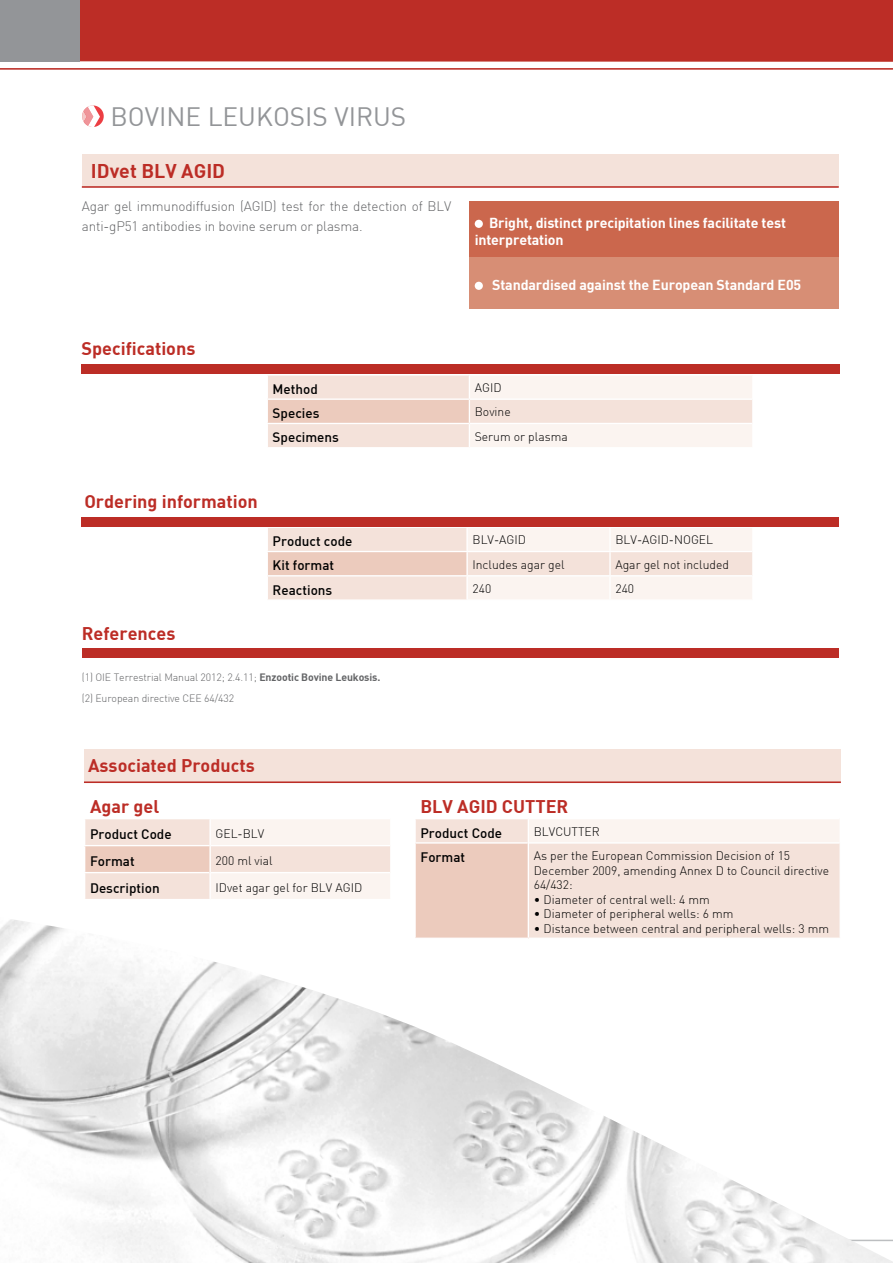
<style>
.page{position:relative;width:893px;height:1263px;background:#fff}
.page>*{position:absolute;margin:0;border:0;box-sizing:border-box;transform-origin:0 0}
.t1{font:26.1px "DIN";color:#939598}
.t2{font:700 19.5px "DIN";color:#bc2d26}
.t3{font:700 18px "DIN";color:#bc2d26}
.t4{font:700 14.25px/16.8px "DIN";letter-spacing:-.01em;color:#fff}
.t5{font:500 13.5px "DIN";color:#000}
.t6{font:300 13.5px/19.5px "DIN";letter-spacing:-.01em;color:#636466}
.t7{font:300 12.15px/14.5px "DIN";color:#000}
.t8{font:300 10.5px/21.6px "DIN";letter-spacing:-.01em;color:#636466}
.s1{font-weight:700}
</style>
<div class="page">
<div style="left:69px;top:0;width:824px;height:62px;background:#bc2d26"></div>
<hr style="left:0;top:68px;width:893px;height:2px;background:#bc2d26">
<div style="left:0;top:0;width:80px;height:61px;background:#939598"></div>
<svg style="left:267px;top:528px;width:485px;height:71px"></svg>
<hr style="left:267px;top:575px;width:200px;height:1px;background:#fff">
<hr style="left:466px;top:528px;width:2px;height:23px;background:#fff">
<hr style="left:609px;top:528px;width:2px;height:23px;background:#fff">
<hr style="left:467px;top:551px;width:143px;height:1px;background:#fff">
<hr style="left:610px;top:551px;width:142px;height:1px;background:#fff">
<hr style="left:466px;top:576px;width:2px;height:23px;background:#fff">
<hr style="left:467px;top:575px;width:143px;height:1px;background:#fff">
<hr style="left:610px;top:575px;width:142px;height:1px;background:#fff">
<hr style="left:609px;top:576px;width:2px;height:23px;background:#fff">
<div style="left:82px;top:154px;width:757px;height:33px;background:#f4e2da"></div>
<hr style="left:82px;top:186px;width:757px;height:2px;background:#bc2d26">
<svg style="left:82px;top:105px;width:22px;height:22px"></svg>
<svg style="left:82px;top:105px;width:18px;height:22px"></svg>
<svg style="left:267px;top:375px;width:485px;height:72px"></svg>
<div style="left:81px;top:365px;width:759px;height:9px;background:#bc2d26"></div>
<div style="left:81px;top:517px;width:758px;height:9px;background:#bc2d26"></div>
<div style="left:82px;top:648px;width:757px;height:10px;background:#bc2d26"></div>
<div style="left:469px;top:201px;width:370px;height:56px;background:#cb674d"></div>
<div style="left:469px;top:257px;width:370px;height:51px;background:#d78e75"></div>
<div style="left:475px;top:220px;width:8px;height:8px;background:#fff;border-radius:50%"></div>
<div style="left:475px;top:282px;width:8px;height:8px;background:#fff;border-radius:50%"></div>
<img style="left:0;top:919px;width:893px;height:344px">
<div style="left:84px;top:749px;width:757px;height:33px;background:#f4e2da"></div>
<hr style="left:84px;top:781px;width:757px;height:2px;background:#bc2d26">
<div style="left:416px;top:819px;width:423px;height:119px;background:#f4e2da"></div>
<div style="left:528px;top:819px;width:312px;height:24px;background:#fbf4f0"></div>
<div style="left:415px;top:843px;width:113px;height:95px;background:#eccbbd"></div>
<hr style="left:414px;top:842px;width:114px;height:2px;background:#fff">
<hr style="left:529px;top:842px;width:310px;height:2px;background:#fff">
<hr style="left:414px;top:938px;width:114px;height:1px;background:#fff">
<hr style="left:528px;top:938px;width:313px;height:1px;background:#fff">
<hr style="left:414px;top:844px;width:2px;height:94px;background:#fff">
<hr style="left:528px;top:843px;width:1px;height:95px;background:#fff">
<hr style="left:839px;top:843px;width:2px;height:95px;background:#fff">
<svg style="left:528px;top:819px;width:1px;height:24px"></svg>
<hr style="left:839px;top:819px;width:2px;height:24px;background:#fff">
<svg style="left:84px;top:819px;width:306px;height:80px"></svg>
<h1 class="t1" style="left:111px;top:100px;width:297px">BOVINE LEUKOSIS VIRUS</h1>
<h2 class="t2" style="left:91px;top:158px;width:136px">IDvet BLV AGID</h2>
<p class="t6" style="left:82px;top:196px;width:371px">Agar gel immunodiffusion (AGID) test for the detection of BLV anti-gP51 antibodies in bovine serum or plasma.</p>
<h3 class="t3" style="left:81px;top:337px;width:115px">Specifications</h3>
<p class="t4" style="left:475px;top:214px;width:313px;text-indent:14px">Bright, distinct precipitation lines facilitate test interpretation</p>
<p class="t4" style="left:492px;top:276px;width:311px">Standardised against the European Standard E05</p>
<p class="t5" style="left:273px;top:380px;width:47px">Method</p>
<p class="t7" style="left:475px;top:380px;width:28px">AGID</p>
<p class="t5" style="left:273px;top:405px;width:48px">Species</p>
<p class="t7" style="left:475px;top:404px;width:37px">Bovine</p>
<p class="t5" style="left:273px;top:429px;width:68px">Specimens</p>
<p class="t7" style="left:475px;top:429px;width:94px">Serum or plasma</p>
<h3 class="t3" style="left:84px;top:490px;width:175px">Ordering information</h3>
<p class="t5" style="left:273px;top:533px;width:81px">Product code</p>
<p class="t7" style="left:472px;top:532px;width:55px">BLV-AGID</p>
<p class="t7" style="left:615px;top:532px;width:99px">BLV-AGID-NOGEL</p>
<p class="t5" style="left:273px;top:557px;width:63px">Kit format</p>
<p class="t7" style="left:472px;top:557px;width:94px">Includes agar gel</p>
<p class="t7" style="left:615px;top:557px;width:115px">Agar gel not included</p>
<p class="t5" style="left:273px;top:581px;width:61px">Reactions</p>
<p class="t7" style="left:472px;top:581px;width:20px">240</p>
<p class="t7" style="left:615px;top:581px;width:20px">240</p>
<h3 class="t3" style="left:82px;top:621px;width:95px">References</h3>
<p class="t8" style="left:82px;top:666px;width:300px">(1) OIE Terrestrial Manual 2012; 2.4.11; <span class="s1">Enzootic Bovine Leukosis. </span>(2) European directive CEE 64/432</p>
<h3 class="t3" style="left:88px;top:753px;width:168px">Associated Products</h3>
<h3 class="t3" style="left:90px;top:795px;width:71px">Agar gel</h3>
<p class="t5" style="left:90px;top:825px;width:83px">Product Code</p>
<p class="t7" style="left:216px;top:826px;width:50px">GEL-BLV</p>
<p class="t5" style="left:90px;top:852px;width:46px">Format</p>
<p class="t7" style="left:216px;top:853px;width:59px">200 ml vial</p>
<p class="t5" style="left:90px;top:879px;width:71px">Description</p>
<p class="t7" style="left:216px;top:880px;width:148px">IDvet agar gel for BLV AGID</p>
<h3 class="t3" style="left:420px;top:795px;width:149px">BLV AGID CUTTER</h3>
<p class="t5" style="left:420px;top:824px;width:83px">Product Code</p>
<p class="t7" style="left:534px;top:824px;width:68px">BLVCUTTER</p>
<p class="t5" style="left:420px;top:848px;width:46px">Format</p>
<p class="t7" style="left:534px;top:848px;width:297px">As per the European Commission Decision of 15<br>December 2009, amending Annex D to Council directive<br>64/432:</p>
<p class="t7" style="left:534px;top:892px;width:178px">• Diameter of central well: 4 mm</p>
<p class="t7" style="left:534px;top:906px;width:201px">• Diameter of peripheral wells: 6 mm</p>
<p class="t7" style="left:534px;top:921px;width:297px">• Distance between central and peripheral wells: 3 mm</p>
</div>
